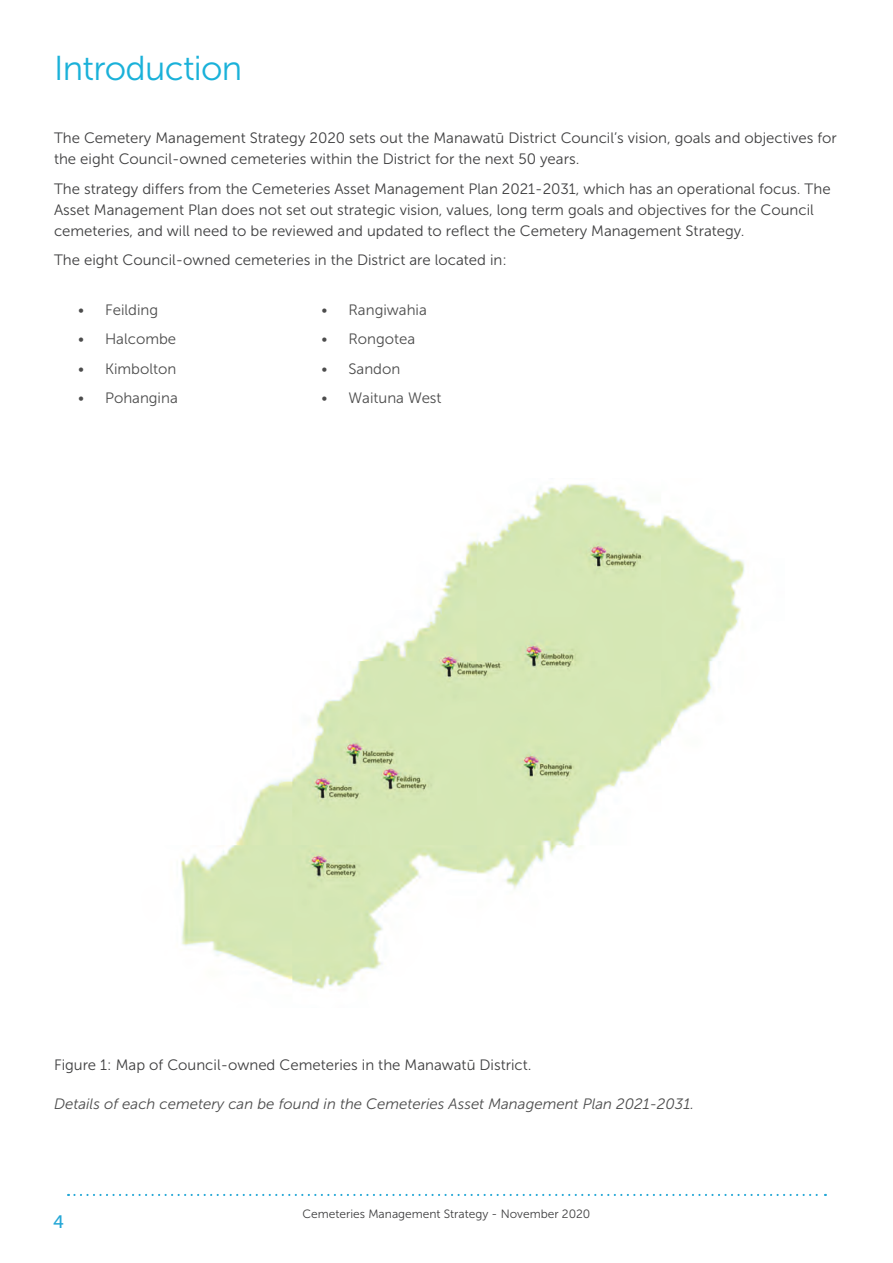
<style>
.page{position:relative;width:893px;height:1263px;background:#fff}
.page>*{position:absolute;margin:0;border:0;box-sizing:border-box;transform-origin:0 0}
.Heading{font:34.5px "Museo Sans 300";letter-spacing:-.02em;color:#1ab1d9}
.t1{font:18px "Museo Sans 500";color:#24a7d6}
.Body_Copy{font:15px/21px "Museo Sans 300";color:#3e3e3f}
.t2{font:15px "Museo Sans 300";color:#4c4c4c}
.Body_Copy-2{font:italic 15px "Museo Sans 300";color:#4c4c4c}
.t3{font:12px "Museo Sans 300";color:#3e3e3f}
</style>
<div class="page">
<svg style="left:68px;top:1194px;width:758px;height:2px"></svg>
<img style="left:181px;top:484px;width:564px;height:505px">
<p class="Heading" style="left:54px;top:49px;width:190px">Introduction</p>
<p class="Body_Copy" style="left:54px;top:128px;width:784px">The Cemetery Management Strategy 2020 sets out the Manawatū District Council’s vision, goals and objectives for the eight Council-owned cemeteries within the District for the next 50 years.</p>
<p class="Body_Copy" style="left:54px;top:178px;width:778px">The strategy differs from the Cemeteries Asset Management Plan 2021-2031, which has an operational focus. The<br>Asset Management Plan does not set out strategic vision, values, long term goals and objectives for the Council cemeteries, and will need to be reviewed and updated to reflect the Cemetery Management Strategy.</p>
<p class="Body_Copy" style="left:54px;top:250px;width:454px">The eight Council-owned cemeteries in the District are located in:</p>
<p class="t2" style="left:78px;top:301px;width:82px">• Feilding</p>
<p class="t2" style="left:78px;top:331px;width:100px">• Halcombe</p>
<p class="t2" style="left:78px;top:360px;width:100px">• Kimbolton</p>
<p class="t2" style="left:78px;top:390px;width:101px">• Pohangina</p>
<p class="t2" style="left:322px;top:301px;width:107px">• Rangiwahia</p>
<p class="t2" style="left:322px;top:331px;width:95px">• Rongotea</p>
<p class="t2" style="left:322px;top:360px;width:80px">• Sandon</p>
<p class="t2" style="left:322px;top:390px;width:122px">• Waituna West</p>
<p class="Body_Copy" style="left:54px;top:1054px;width:479px">Figure 1: Map of Council-owned Cemeteries in the Manawatū District.</p>
<p class="Body_Copy-2" style="left:54px;top:1096px;width:642px">Details of each cemetery can be found in the Cemeteries Asset Management Plan 2021-2031.</p>
<p class="t1" style="left:53px;top:1212px;width:12px">4</p>
<p class="t3" style="left:302px;top:1207px;width:289px">Cemeteries Management Strategy - November 2020</p>
</div>
